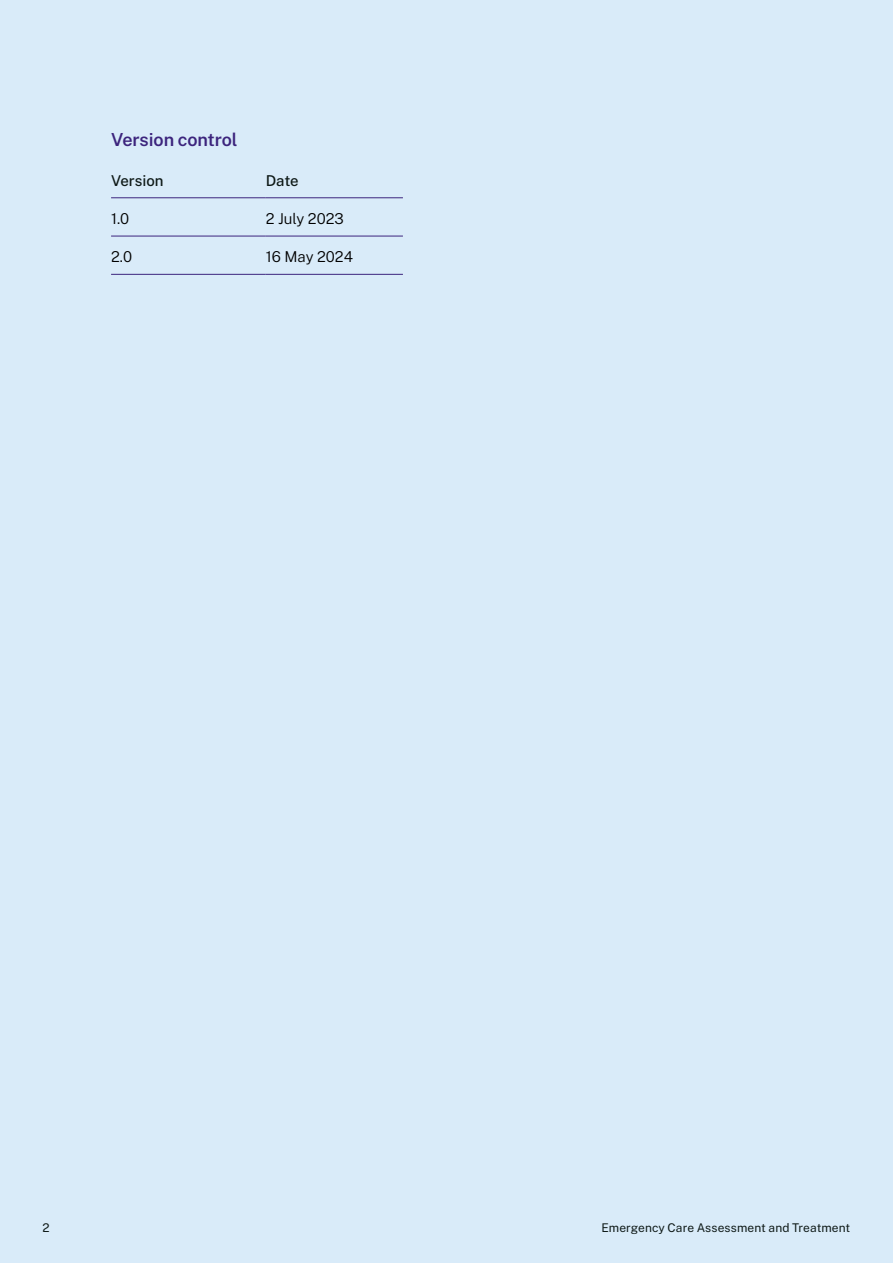
<style>
.page{position:relative;width:893px;height:1263px;background:#d9ebf9}
.page>*{position:absolute;margin:0;border:0;box-sizing:border-box;transform-origin:0 0}
.t1{font:600 18px "Public Sans";letter-spacing:-.005em;color:#3c247d}
.t2{font:300 15px "Public Sans";color:#000}
.t3{font:500 15px "Public Sans";letter-spacing:-.005em;color:#0f1a18}
.t4{font:12px "Public Sans";letter-spacing:.005em;color:#0f1a18}
</style>
<div class="page">
<hr style="left:111px;top:197px;width:155px;height:1px;background:#3c247d">
<hr style="left:266px;top:197px;width:137px;height:1px;background:#3c247d">
<hr style="left:111px;top:236px;width:155px;height:1px;background:#3c247d">
<hr style="left:266px;top:236px;width:137px;height:1px;background:#3c247d">
<hr style="left:111px;top:274px;width:155px;height:1px;background:#3c247d">
<hr style="left:266px;top:274px;width:137px;height:1px;background:#3c247d">
<h1 class="t1" style="left:111px;top:127px;width:128px">Version control</h1>
<p class="t3" style="left:111px;top:169px;width:54px">Version</p>
<p class="t3" style="left:266px;top:169px;width:34px">Date</p>
<p class="t2" style="left:111px;top:208px;width:20px">1.0</p>
<p class="t2" style="left:266px;top:208px;width:80px">2 July 2023</p>
<p class="t2" style="left:111px;top:246px;width:23px">2.0</p>
<p class="t2" style="left:266px;top:246px;width:89px">16 May 2024</p>
<p class="t4" style="left:43px;top:1219px;width:9px">2</p>
<p class="t4" style="left:601px;top:1219px;width:250px">Emergency Care Assessment and Treatment</p>
</div>
